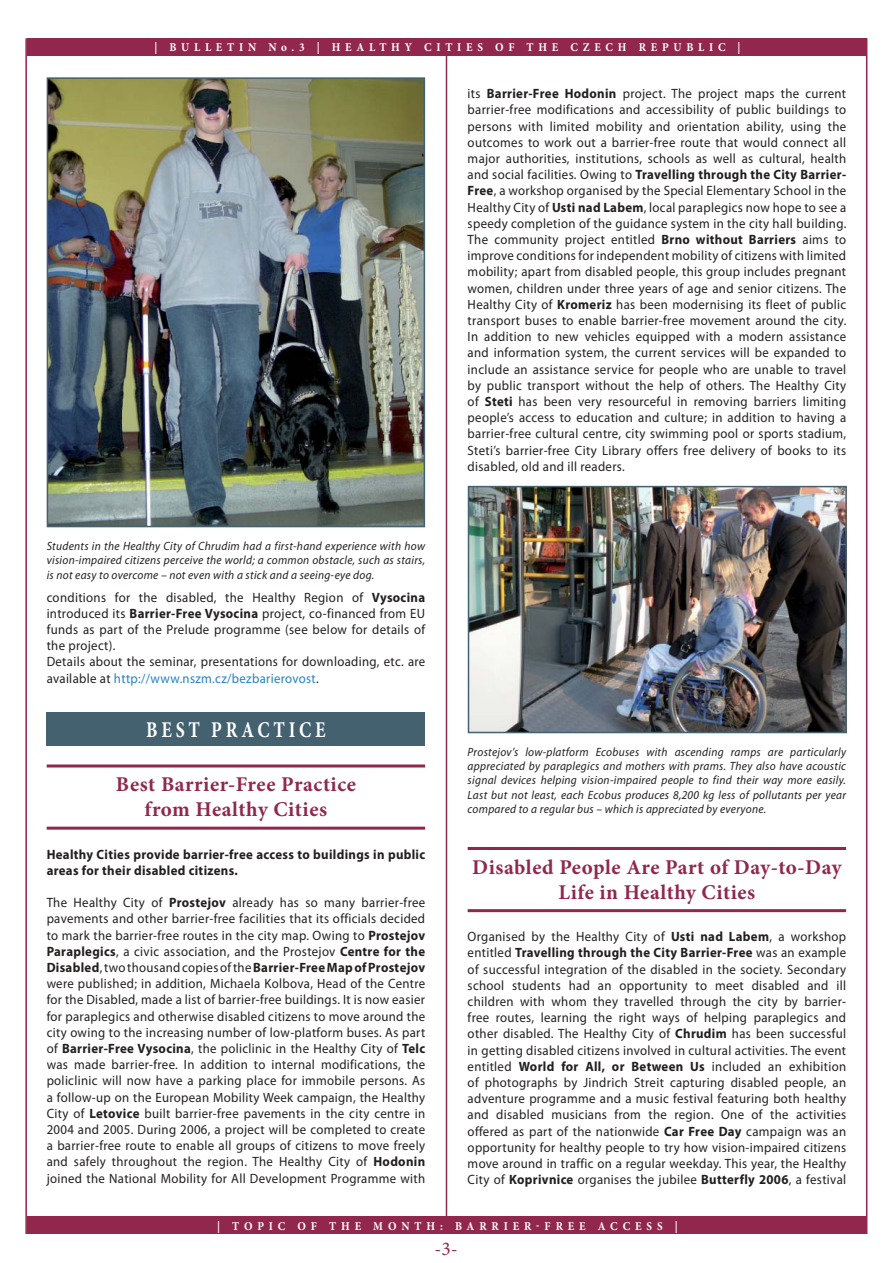
<style>
.page{position:relative;width:893px;height:1263px;background:#fff}
.page>*{position:absolute;margin:0;border:0;box-sizing:border-box;transform-origin:0 0}
.t1{font:700 22.5px "Minion Pro";letter-spacing:.21em;color:#fff;scale:.8 1}
.t2{font:700 21px/25.2px "Minion Pro";letter-spacing:.025em;color:#91274d;text-align:center}
.t3{font:19.5px "Minion Pro";color:#91274d}
.t4{font:13.5px/16.2px "Myriad Pro";letter-spacing:.025em;color:#231f1f;text-align:justify;scale:.95 1}
.t5{font:700 13.5px/16.2px "Myriad Pro";letter-spacing:.025em;color:#231f1f;scale:.95 1}
.t6{font:italic 12px/14.4px "Myriad Pro";letter-spacing:.025em;color:#231f1f;text-align:justify;scale:.95 1}
.t7{font:700 12px "Minion Pro";letter-spacing:.43em;color:#fff;scale:.93 1}
.s1{font-weight:700}
.s2{color:#2383c6}
</style>
<div class="page">
<hr style="left:446px;top:55px;width:1px;height:1163px;background:#91274d">
<hr style="left:25px;top:38px;width:2px;height:1196px;background:#91274d">
<hr style="left:866px;top:38px;width:1px;height:1196px;background:#91274d">
<div style="left:27px;top:1217px;width:839px;height:17px;background:#91274d"></div>
<div style="left:27px;top:38px;width:839px;height:17px;background:#91274d"></div>
<div style="left:47px;top:712px;width:378px;height:34px;background:#43616f"></div>
<hr style="left:47px;top:827px;width:378px;height:3px;background:#91274d">
<hr style="left:47px;top:764px;width:378px;height:3px;background:#91274d">
<hr style="left:468px;top:909px;width:378px;height:3px;background:#91274d">
<hr style="left:468px;top:847px;width:378px;height:3px;background:#91274d">
<img style="left:471px;top:489px;width:373px;height:241px">
<div style="left:468px;top:486px;width:379px;height:247px;border:2px solid #43616f"></div>
<img style="left:50px;top:80px;width:372px;height:444px">
<div style="left:47px;top:77px;width:378px;height:450px;border:2px solid #43616f"></div>
<p class="t7" style="left:155px;top:43px;width:632px">| BULLETIN No.3 | HEALTHY CITIES OF THE CZECH REPUBLIC |</p>
<p class="t6" style="left:47px;top:540px;width:400px">Students in the Healthy City of Chrudim had a first-hand experience with how vision-impaired citizens perceive the world; a common obstacle, such as stairs, is not easy to overcome – not even with a stick and a seeing-eye dog.</p>
<p class="t4" style="left:47px;top:590px;width:400px;text-align:left">conditions for the disabled, the Healthy Region of <span class="s1">Vysocina </span>introduced its <span class="s1">Barrier-Free Vysocina</span> project, co-financed from EU funds as part of the Prelude programme (see below for details of the project).<br>Details about the seminar, presentations for downloading, etc. are available at <span class="s2">http://www.nszm.cz/bezbarierovost</span>.</p>
<h1 class="t1" style="left:146px;top:721px;width:225px">BEST PRACTICE</h1>
<h2 class="t2" style="left:116px;top:774px;width:242px">Best Barrier-Free Practice from Healthy Cities</h2>
<p class="t5" style="left:47px;top:847px;width:400px">Healthy Cities provide barrier-free access to buildings in public areas for their disabled citizens.</p>
<p class="t4" style="left:47px;top:896px;width:400px">The Healthy City of <span class="s1">Prostejov</span> already has so many barrier-free pavements and other barrier-free facilities that its officials decided to mark the barrier-free routes in the city map. Owing to <span class="s1">Prostejov Paraplegics</span>, a civic association, and the Prostejov <span class="s1">Centre for the Disabled</span>, two thousand copies of the <span class="s1">Barrier-Free Map of Prostejov </span>were published; in addition, Michaela Kolbova, Head of the Centre for the Disabled, made a list of barrier-free buildings. It is now easier for paraplegics and otherwise disabled citizens to move around the city owing to the increasing number of low-platform buses. As part of <span class="s1">Barrier-Free Vysocina</span>, the policlinic in the Healthy City of <span class="s1">Telc </span>was made barrier-free. In addition to internal modifications, the policlinic will now have a parking place for immobile persons. As a follow-up on the European Mobility Week campaign, the Healthy City of <span class="s1">Letovice</span> built barrier-free pavements in the city centre in 2004 and 2005. During 2006, a project will be completed to create a barrier-free route to enable all groups of citizens to move freely and safely throughout the region. The Healthy City of <span class="s1">Hodonin </span>joined the National Mobility for All Development Programme with</p>
<p class="t4" style="left:468px;top:87px;width:400px">its <span class="s1">Barrier-Free Hodonin</span> project. The project maps the current barrier-free modifications and accessibility of public buildings to persons with limited mobility and orientation ability, using the outcomes to work out a barrier-free route that would connect all major authorities, institutions, schools as well as cultural, health and social facilities. Owing to <span class="s1">Travelling through the City Barrier-Free</span>, a workshop organised by the Special Elementary School in the Healthy City of <span class="s1">Usti nad Labem</span>, local paraplegics now hope to see a speedy completion of the guidance system in the city hall building.<br>The community project entitled <span class="s1">Brno without Barriers</span> aims to improve conditions for independent mobility of citizens with limited mobility; apart from disabled people, this group includes pregnant women, children under three years of age and senior citizens. The Healthy City of <span class="s1">Kromeriz</span> has been modernising its fleet of public transport buses to enable barrier-free movement around the city.<br>In addition to new vehicles equipped with a modern assistance and information system, the current services will be expanded to include an assistance service for people who are unable to travel by public transport without the help of others. The Healthy City of <span class="s1">Steti</span> has been very resourceful in removing barriers limiting people’s access to education and culture; in addition to having a barrier-free cultural centre, city swimming pool or sports stadium, Steti’s barrier-free City Library offers free delivery of books to its disabled, old and ill readers.</p>
<p class="t6" style="left:468px;top:746px;width:400px">Prostejov’s low-platform Ecobuses with ascending ramps are particularly appreciated by paraplegics and mothers with prams. They also have acoustic signal devices helping vision-impaired people to find their way more easily.<br>Last but not least, each Ecobus produces 8,200 kg less of pollutants per year compared to a regular bus – which is appreciated by everyone.</p>
<h2 class="t2" style="left:472px;top:856px;width:371px">Disabled People Are Part of Day-to-Day<br>Life in Healthy Cities</h2>
<p class="t4" style="left:468px;top:930px;width:400px">Organised by the Healthy City of <span class="s1">Usti nad Labem</span>, a workshop entitled <span class="s1">Travelling through the City Barrier-Free</span> was an example of successful integration of the disabled in the society. Secondary school students had an opportunity to meet disabled and ill children with whom they travelled through the city by barrier&shy;free routes, learning the right ways of helping paraplegics and other disabled. The Healthy City of <span class="s1">Chrudim</span> has been successful in getting disabled citizens involved in cultural activities. The event entitled <span class="s1">World for All, or Between Us</span> included an exhibition of photographs by Jindrich Streit capturing disabled people, an adventure programme and a music festival featuring both healthy and disabled musicians from the region. One of the activities offered as part of the nationwide <span class="s1">Car Free Day</span> campaign was an opportunity for healthy people to try how vision-impaired citizens move around in traffic on a regular weekday. This year, the Healthy City of <span class="s1">Koprivnice</span> organises the jubilee <span class="s1">Butterfly 2006</span>, a festival</p>
<p class="t7" style="left:217px;top:1221px;width:497px">| TOPIC OF THE MONTH: BARRIER-FREE ACCESS |</p>
<h3 class="t3" style="left:434px;top:1241px;width:25px">-3-</h3>
</div>
